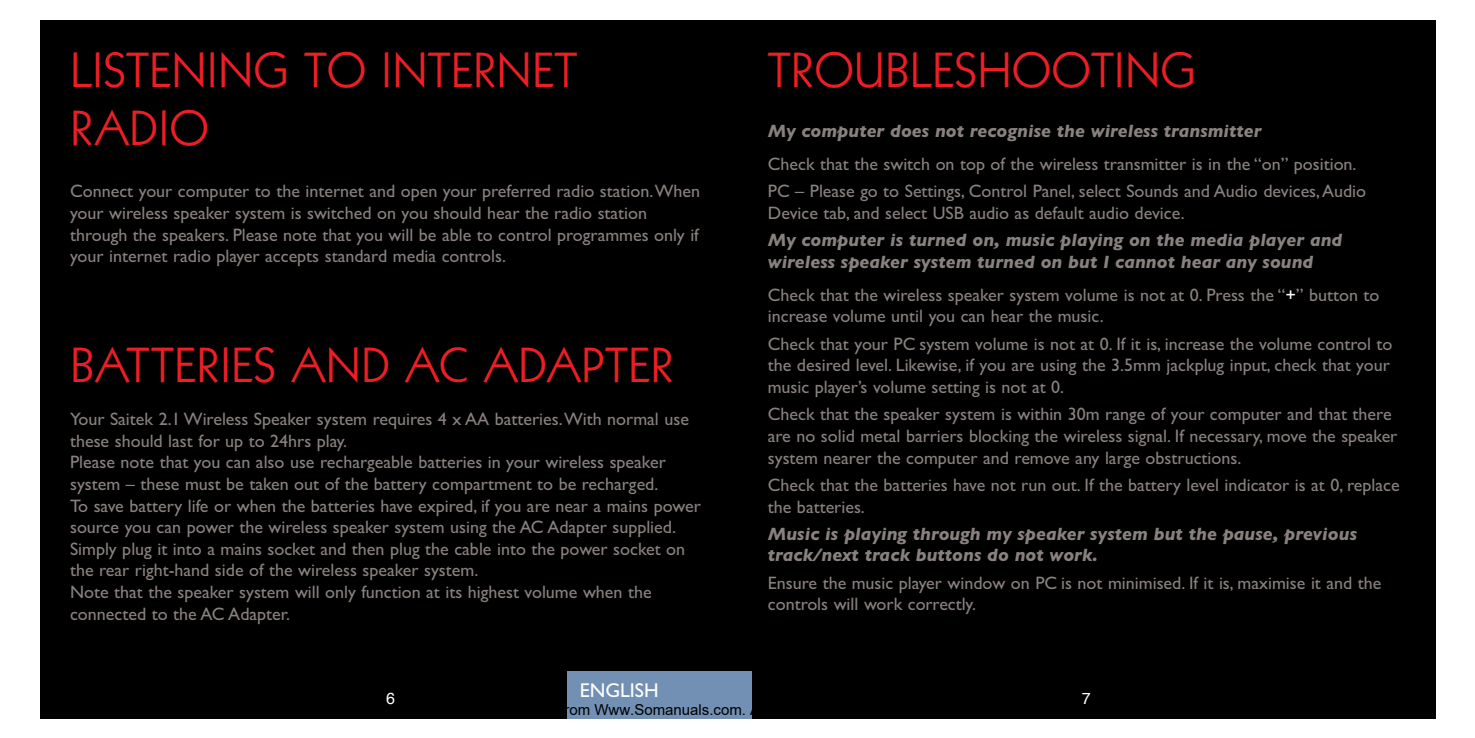
<style>
.page{position:relative;width:1475px;height:738px;background:#fff}
.page>*{position:absolute;margin:0;border:0;box-sizing:border-box;transform-origin:0 0}
.t1{font:48px/57.6px "Geometric 231 BT Roman C";color:#ed1e25}
.t2{font:20px "Gill Sans";color:#fff}
.t3{font:18px/21.6px "Gill Sans";color:#89817f}
.t4{font:italic 700 18px/21.6px "Gill Sans";color:#89817f}
.t5{font:16px "Helvetica";color:#fff}
.s1{color:#fff}
</style>
<div class="page">
<div style="left:738px;top:20px;width:696px;height:698px;background:#000"></div>
<div style="left:40px;top:20px;width:697px;height:698px;background:#000"></div>
<div style="left:567px;top:671px;width:185px;height:47px;background:#7290b4"></div>
<h1 class="t1" style="left:70px;top:45px;width:508px">LISTENING TO INTERNET<br>RADIO</h1>
<p class="t3" style="left:70px;top:182px;width:631px">Connect your computer to the internet and open your preferred radio station.When your wireless speaker system is switched on you should hear the radio station through the speakers. Please note that you will be able to control programmes only if your internet radio player accepts standard media controls.</p>
<h1 class="t1" style="left:70px;top:340px;width:605px">BATTERIES AND AC ADAPTER</h1>
<p class="t3" style="left:70px;top:410px;width:632px">Your Saitek 2.1 Wireless Speaker system requires 4 x AA batteries.With normal use these should last for up to 24hrs play.<br>Please note that you can also use rechargeable batteries in your wireless speaker system – these must be taken out of the battery compartment to be recharged.<br>To save battery life or when the batteries have expired, if you are near a mains power source you can power the wireless speaker system using the AC Adapter supplied.<br>Simply plug it into a mains socket and then plug the cable into the power socket on the rear right-hand side of the wireless speaker system.<br>Note that the speaker system will only function at its highest volume when the connected to the AC Adapter.</p>
<h1 class="t1" style="left:767px;top:45px;width:430px">TROUBLESHOOTING</h1>
<p class="t4" style="left:767px;top:122px;width:495px">My computer does not recognise the wireless transmitter</p>
<p class="t3" style="left:767px;top:152px;width:599px;line-height:27.2px">Check that the switch on top of the wireless transmitter is in the “on” position.<br>PC – Please go to Settings, Control Panel, select Sounds and Audio devices,Audio</p>
<p class="t3" style="left:767px;top:204px;width:418px">Device tab, and select USB audio as default audio device.</p>
<p class="t4" style="left:767px;top:231px;width:576px">My computer is turned on, music playing on the media player and wireless speaker system turned on but I cannot hear any sound</p>
<p class="t3" style="left:767px;top:286px;width:613px">Check that the wireless speaker system volume is not at 0. Press the “<span class="s1">+</span>” button to increase volume until you can hear the music.</p>
<p class="t3" style="left:767px;top:334px;width:626px">Check that your PC system volume is not at 0. If it is, increase the volume control to the desired level. Likewise, if you are using the 3.5mm jackplug input, check that your music player’s volume setting is not at 0.</p>
<p class="t3" style="left:767px;top:405px;width:631px">Check that the speaker system is within 30m range of your computer and that there are no solid metal barriers blocking the wireless signal. If necessary, move the speaker system nearer the computer and remove any large obstructions.</p>
<p class="t3" style="left:767px;top:475px;width:633px">Check that the batteries have not run out. If the battery level indicator is at 0, replace the batteries.</p>
<p class="t4" style="left:767px;top:524px;width:590px">Music is playing through my speaker system but the pause, previous track/next track buttons do not work.</p>
<p class="t3" style="left:767px;top:573px;width:615px">Ensure the music player window on PC is not minimised. If it is, maximise it and the controls will work correctly.</p>
<p class="t2" style="left:579px;top:683px;width:80px">ENGLISH</p>
<p class="t5" style="left:386px;top:691px;width:10px">6</p>
<p class="t5" style="left:1081px;top:691px;width:10px">7</p>
</div>
